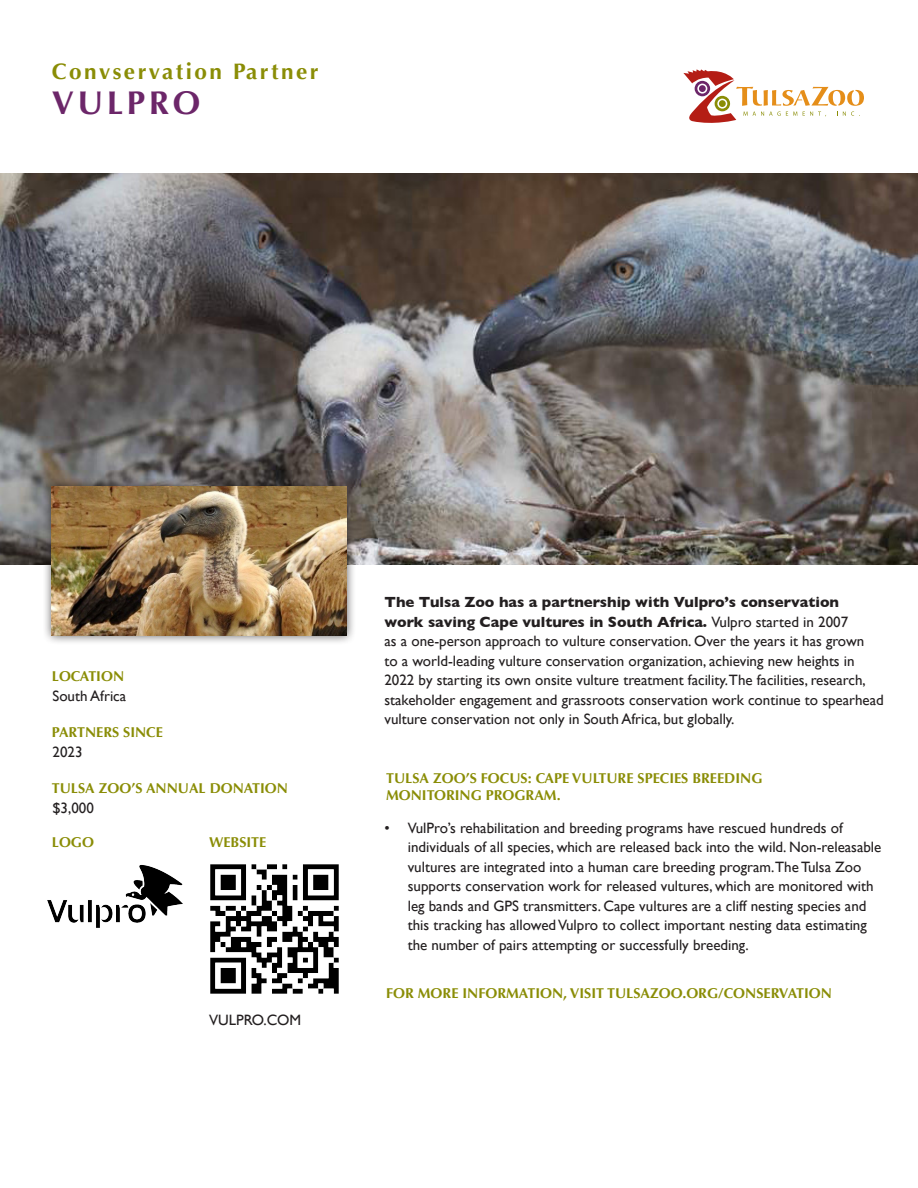
<style>
.page{position:relative;width:918px;height:1188px;background:#fff}
.page>*{position:absolute;margin:0;border:0;box-sizing:border-box;transform-origin:0 0}
.t1{font:700 33px "Optima";letter-spacing:.11em;color:#6c2669}
.t2{font:700 22.5px "Optima";letter-spacing:.11em;color:#8a8d06}
.t3{font:15px/19.5px "Gill Sans";color:#231f20}
.t4{font:700 14.4px/17.2px "Optima";color:#8a8d06}
.s1{font-weight:700}
</style>
<div class="page">
<img style="left:0;top:174px;width:918px;height:390px">
<div style="left:42px;top:477px;width:314px;height:168px;background:#231f20;opacity:.75"></div>
<img style="left:52px;top:487px;width:295px;height:148px">
<svg style="left:683px;top:69px;width:181px;height:54px"></svg>
<img style="left:47px;top:865px;width:136px;height:63px">
<img style="left:210px;top:864px;width:129px;height:130px">
<p class="t2" style="left:52px;top:58px;width:268px">Convservation Partner</p>
<p class="t1" style="left:52px;top:84px;width:150px">VULPRO</p>
<p class="t4" style="left:52px;top:668px;width:74px">LOCATION</p>
<p class="t3" style="left:52px;top:686px;width:75px">South Africa</p>
<p class="t4" style="left:52px;top:724px;width:113px">PARTNERS SINCE</p>
<p class="t3" style="left:52px;top:742px;width:31px">2023</p>
<p class="t3" style="left:384px;top:592px;width:501px"><span class="s1">The Tulsa Zoo has a partnership with Vulpro’s conservation<br>work saving Cape vultures in South Africa.</span> Vulpro started in 2007<br>as a one-person approach to vulture conservation. Over the years it has grown<br>to a world-leading vulture conservation organization, achieving new heights in 2022 by starting its own onsite vulture treatment facility.The facilities, research, stakeholder engagement and grassroots conservation work continue to spearhead vulture conservation not only in South Africa, but globally.</p>
<p class="t4" style="left:52px;top:780px;width:238px">TULSA ZOO’S ANNUAL DONATION</p>
<p class="t4" style="left:386px;top:769px;width:378px">TULSA ZOO’S FOCUS: CAPE VULTURE SPECIES BREEDING<br>MONITORING PROGRAM.</p>
<p class="t3" style="left:52px;top:798px;width:43px">$3,000</p>
<p class="t4" style="left:52px;top:834px;width:44px">LOGO</p>
<p class="t4" style="left:209px;top:834px;width:59px">WEBSITE</p>
<p class="t3" style="left:209px;top:1010px;width:94px">VULPRO.COM</p>
<p class="t3" style="left:384px;top:818px;width:7px">•</p>
<p class="t3" style="left:408px;top:818px;width:475px">VulPro’s rehabilitation and breeding programs have rescued hundreds of individuals of all species, which are released back into the wild. Non-releasable vultures are integrated into a human care breeding program.The Tulsa Zoo supports conservation work for released vultures, which are monitored with leg bands and GPS transmitters. Cape vultures are a cliff nesting species and this tracking has allowed Vulpro to collect important nesting data estimating the number of pairs attempting or successfully breeding.</p>
<p class="t4" style="left:386px;top:985px;width:447px">FOR MORE INFORMATION, VISIT TULSAZOO.ORG/CONSERVATION</p>
</div>
